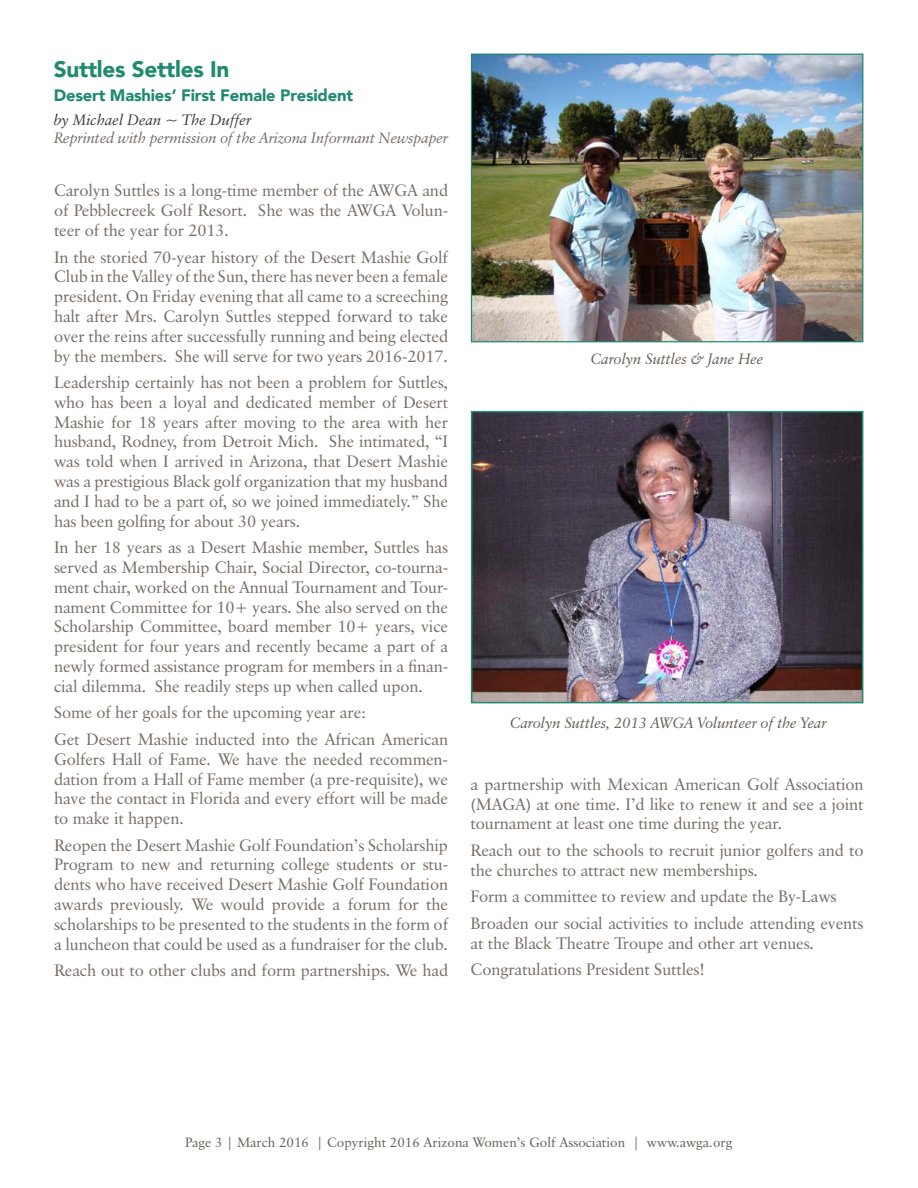
<style>
.page{position:relative;width:918px;height:1188px;background:#fff}
.page>*{position:absolute;margin:0;border:0;box-sizing:border-box;transform-origin:0 0}
.t1{font:900 22.5px "Avenir";letter-spacing:-.01em;color:#1f8a70}
.t2{font:16.5px/19.8px "Classical Garamond BT";letter-spacing:-.01em;color:#786e67;text-align:justify}
.t3{font:900 16.5px "Avenir";letter-spacing:-.01em;color:#1f8a70}
.t4{font:italic 15px "Classical Garamond BT";letter-spacing:-.01em;color:#6a6058}
.t5{font:italic 15px "Classical Garamond BT";letter-spacing:-.01em;color:#786e67}
.t6{font:italic 15px "Classical Garamond BT";color:#3e3e3f}
.t7{font:13.5px "Classical Garamond BT";color:#6a6058}
</style>
<div class="page">
<img style="left:473px;top:56px;width:388px;height:284px">
<div style="left:471px;top:54px;width:392px;height:288px;border:1px solid #1f8a70"></div>
<img style="left:474px;top:414px;width:386px;height:286px">
<div style="left:471px;top:411px;width:392px;height:292px;border:2px solid #1f8a70"></div>
<h1 class="t1" style="left:54px;top:49px;width:177px">Suttles Settles In</h1>
<p class="t3" style="left:54px;top:81px;width:301px">Desert Mashies’ First Female President</p>
<p class="t6" style="left:54px;top:110px;width:199px">by Michael Dean ~ The Duffer</p>
<p class="t5" style="left:54px;top:129px;width:396px">Reprinted with permission of the Arizona Informant Newspaper</p>
<p class="t2" style="left:54px;top:180px;width:396px">Carolyn Suttles is a long-time member of the AWGA and of Pebblecreek Golf Resort. She was the AWGA Volun&shy;teer of the year for 2013.</p>
<p class="t2" style="left:54px;top:247px;width:396px">In the storied 70-year history of the Desert Mashie Golf Club in the Valley of the Sun, there has never been a female president. On Friday evening that all came to a screeching halt after Mrs. Carolyn Suttles stepped forward to take over the reins after successfully running and being elected by the members. She will serve for two years 2016-2017.</p>
<p class="t2" style="left:54px;top:372px;width:396px">Leadership certainly has not been a problem for Suttles, who has been a loyal and dedicated member of Desert Mashie for 18 years after moving to the area with her husband, Rodney, from Detroit Mich. She intimated, “I was told when I arrived in Arizona, that Desert Mashie was a prestigious Black golf organization that my husband and I had to be a part of, so we joined immediately.” She has been golfing for about 30 years.</p>
<p class="t2" style="left:54px;top:537px;width:396px">In her 18 years as a Desert Mashie member, Suttles has served as Membership Chair, Social Director, co-tourna&shy;ment chair, worked on the Annual Tournament and Tour&shy;nament Committee for 10+ years. She also served on the Scholarship Committee, board member 10+ years, vice president for four years and recently became a part of a newly formed assistance program for members in a finan&shy;cial dilemma. She readily steps up when called upon.</p>
<p class="t2" style="left:54px;top:699px;width:396px;line-height:26.5px">Some of her goals for the upcoming year are:<br>Get Desert Mashie inducted into the African American</p>
<p class="t2" style="left:54px;top:749px;width:396px">Golfers Hall of Fame. We have the needed recommen&shy;dation from a Hall of Fame member (a pre-requisite), we have the contact in Florida and every effort will be made to make it happen.</p>
<p class="t2" style="left:54px;top:835px;width:396px">Reopen the Desert Mashie Golf Foundation’s Scholarship Program to new and returning college students or stu&shy;dents who have received Desert Mashie Golf Foundation awards previously. We would provide a forum for the scholarships to be presented to the students in the form of a luncheon that could be used as a fundraiser for the club.</p>
<p class="t2" style="left:54px;top:960px;width:396px">Reach out to other clubs and form partnerships. We had</p>
<p class="t4" style="left:591px;top:350px;width:174px">Carolyn Suttles &amp; Jane Hee</p>
<p class="t4" style="left:510px;top:714px;width:318px">Carolyn Suttles, 2013 AWGA Volunteer of the Year</p>
<p class="t2" style="left:471px;top:774px;width:395px">a partnership with Mexican American Golf Association (MAGA) at one time. I’d like to renew it and see a joint tournament at least one time during the year.</p>
<p class="t2" style="left:471px;top:840px;width:395px">Reach out to the schools to recruit junior golfers and to the churches to attract new memberships.</p>
<p class="t2" style="left:471px;top:883px;width:395px;line-height:26.5px">Form a committee to review and update the By-Laws<br>Broaden our social activities to include attending events</p>
<p class="t2" style="left:471px;top:929px;width:345px;line-height:26.5px">at the Black Theatre Troupe and other art venues.<br>Congratulations President Suttles!</p>
<p class="t7" style="left:185px;top:1134px;width:549px">Page 3 | March 2016 | Copyright 2016 Arizona Women’s Golf Association | www.awga.org</p>
</div>
